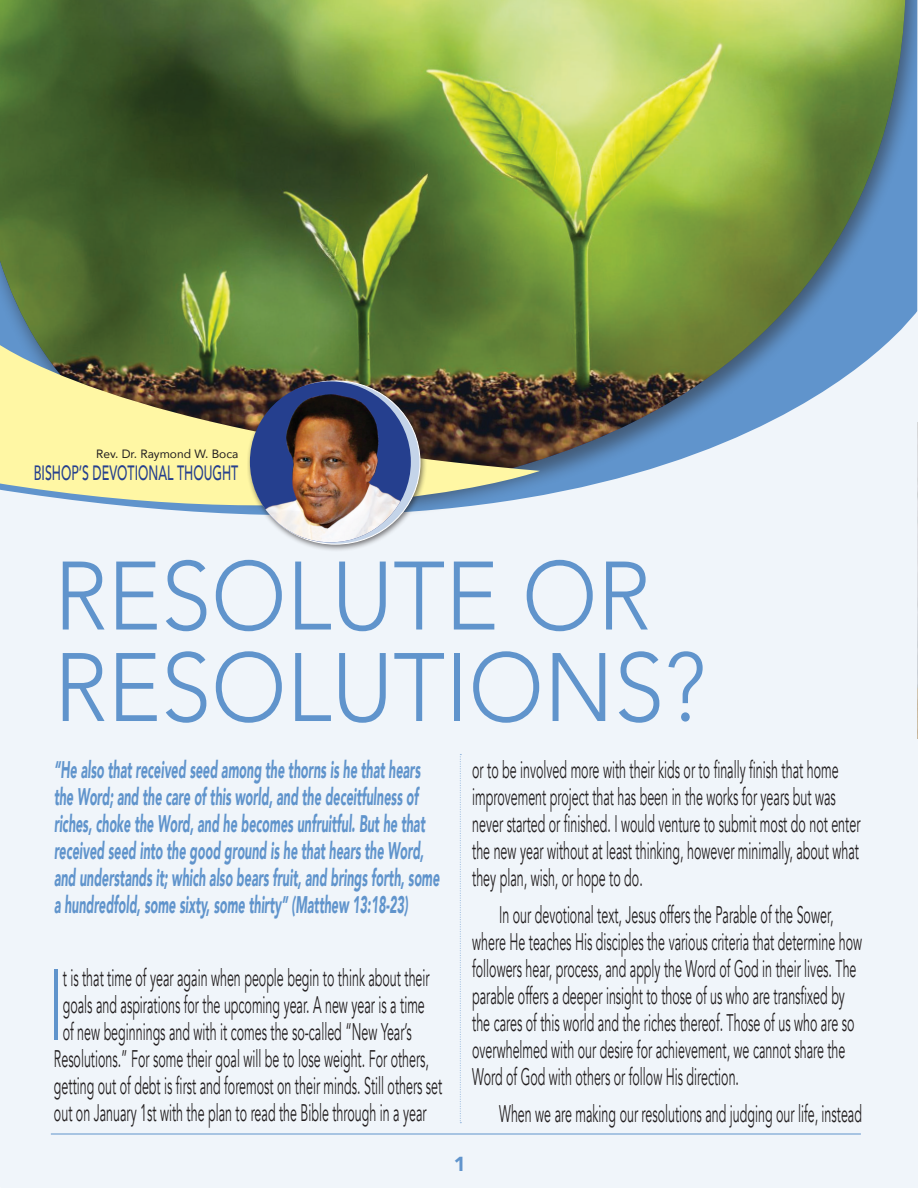
<style>
.page{position:relative;width:918px;height:1188px;background:#fff}
.page>*{position:absolute;margin:0;border:0;box-sizing:border-box;transform-origin:0 0}
.t1{font:100.2px "Avenir";color:#6094cc;scale:.52 1}
.t2{font:300 96px/91.5px "Avenir";color:#6094cc;scale:.94 1}
.t3{font:24px/27px "Avenir";color:#231f20;scale:.52 1}
.t4{font:italic 900 24px/27px "Avenir";color:#6094cc;scale:.52 1}
.t5{font:500 20.7px "Avenir";color:#253f8e;scale:.6 1}
.t6{font:900 20.25px "Avenir";color:#6094cc}
.t7{font:12px "Avenir";color:#231f20}
</style>
<div class="page">
<div style="left:0;top:604px;width:918px;height:584px;background:#f0f5fa"></div>
<hr style="left:51px;top:1134px;width:810px;height:1px;background:#6094cc">
<svg style="left:460px;top:754px;width:1px;height:369px"></svg>
<div style="left:0;top:524px;width:917px;height:80px;background:#f0f5fa"></div>
<div style="left:0;top:0;width:918px;height:524px;background:#231f20;opacity:.49"></div>
<img style="left:0;top:0;width:905px;height:496px">
<svg style="left:0;top:339px;width:540px;height:201px"></svg>
<div style="left:247px;top:377px;width:180px;height:175px;background:#231f20;opacity:.62"></div>
<img style="left:250px;top:385px;width:161px;height:157px">
<img style="left:917px;top:422px;width:1px;height:317px">
<p class="t7" style="left:96px;top:444px;width:144px">Rev. Dr. Raymond W. Boca</p>
<p class="t5" style="left:34px;top:455px;width:343px">BISHOP’S DEVOTIONAL THOUGHT</p>
<h2 class="t2" style="left:54px;top:551px;width:695px">RESOLUTE OR<br>RESOLUTIONS?</h2>
<p class="t4" style="left:54px;top:756px;width:743px">“He also that received seed among the thorns is he that hears the Word; and the care of this world, and the deceitfulness of riches, choke the Word, and he becomes unfruitful. But he that received seed into the good ground is he that hears the Word, and understands it; which also bears fruit, and brings forth, some a hundredfold, some sixty, some thirty” (Matthew 13:18-23)</p>
<h1 class="t1" style="left:49px;top:946px;width:28px">I</h1>
<p class="t3" style="left:63px;top:965px;width:707px">t is that time of year again when people begin to think about their</p>
<p class="t3" style="left:63px;top:992px;width:698px">goals and aspirations for the upcoming year. A new year is a time</p>
<p class="t3" style="left:63px;top:1019px;width:673px">of new beginnings and with it comes the so-called “New Year’s</p>
<p class="t3" style="left:54px;top:1046px;width:723px">Resolutions.” For some their goal will be to lose weight. For others,</p>
<p class="t3" style="left:54px;top:1073px;width:748px">getting out of debt is first and foremost on their minds. Still others set</p>
<p class="t3" style="left:54px;top:1100px;width:718px">out on January 1st with the plan to read the Bible through in a year</p>
<p class="t3" style="left:472px;top:757px;width:748px">or to be involved more with their kids or to finally finish that home improvement project that has been in the works for years but was never started or finished. I would venture to submit most do not enter the new year without at least thinking, however minimally, about what they plan, wish, or hope to do.</p>
<p class="t3" style="left:472px;top:901px;width:752px;text-indent:27px">In our devotional text, Jesus offers the Parable of the Sower, where He teaches His disciples the various criteria that determine how followers hear, process, and apply the Word of God in their lives. The parable offers a deeper insight to those of us who are transfixed by the cares of this world and the riches thereof. Those of us who are so overwhelmed with our desire for achievement, we cannot share the Word of God with others or follow His direction.</p>
<p class="t3" style="left:499px;top:1100px;width:699px">When we are making our resolutions and judging our life, instead</p>
<p class="t6" style="left:454px;top:1147px;width:13px">1</p>
</div>
